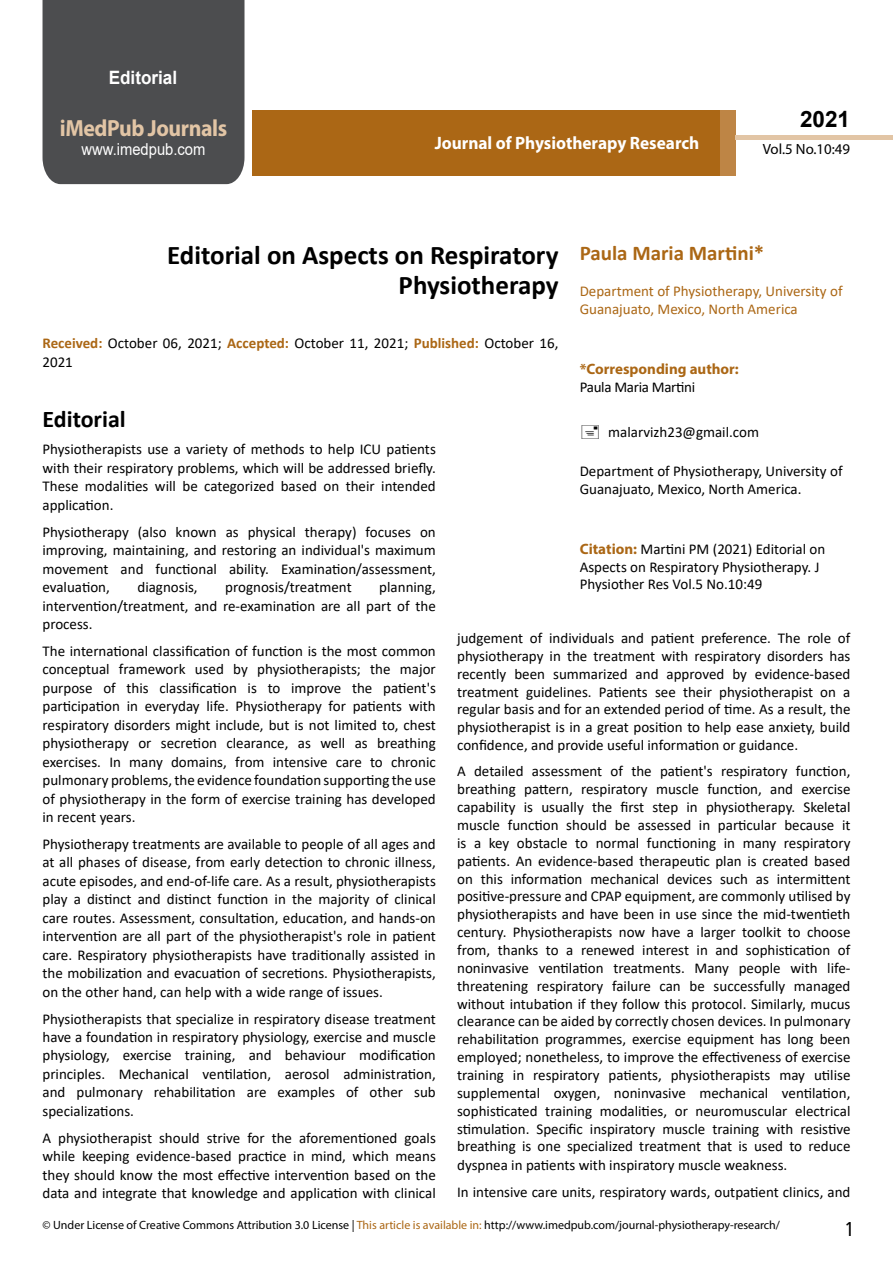
<style>
.page{position:relative;width:893px;height:1263px;background:#fff}
.page>*{position:absolute;margin:0;border:0;box-sizing:border-box;transform-origin:0 0}
.t1{font:700 27px/30px "Calibri";color:#000;text-align:right}
.t2{font:25.5px "Tunga";color:#000}
.t3{font:700 24px "Calibri";color:#000}
.t4{font:700 23.4px "Myriad Pro";letter-spacing:-.02em;color:#e2c5a5;scale:.93 1}
.t5{font:700 22.5px "Arial";color:#000}
.t6{font:700 21px "Calibri";color:#ab6715}
.t7{font:700 18.45px "Arial";color:#fff;scale:.93 1}
.t8{font:700 18px "Myriad Pro";color:#fff;scale:.96 1}
.t9{font:16.5px "Arial";color:#fff;scale:.89 1}
.t10{font:15px/18.5px "Calibri";color:#000;text-align:justify}
.t11{font:15px/18px "Calibri";color:#ab6715}
.t12{font:700 15px "Myriad Pro";color:#ab6715}
.t13{font:15px "Calibri";letter-spacing:-.02em;color:#000}
.t14{font:14.85px "Myriad Pro";color:#000}
.t15{font:12px "Myriad Pro";color:#000}
.s1{font-weight:700;color:#ab6715}
.s2{font-family:"Myriad Pro";font-weight:700;color:#ab6715}
.s3{color:#ab6715}
</style>
<div class="page">
<div style="left:252px;top:110px;width:469px;height:66px;background:#ab6715"></div>
<div style="left:720px;top:110px;width:16px;height:66px;background:#be8545"></div>
<div style="left:43px;top:0;width:201px;height:184px;background:#4c4d4f"></div>
<div style="left:736px;top:135px;width:157px;height:5px;background:#e2c5a5"></div>
<p class="t7" style="left:109px;top:64px;width:75px">Editorial</p>
<h3 class="t4" style="left:60px;top:113px;width:181px">iMedPub Journals</h3>
<p class="t9" style="left:82px;top:138px;width:141px">www.imedpub.com</p>
<p class="t8" style="left:435px;top:132px;width:277px">Journal of Physiotherapy Research</p>
<h3 class="t5" style="left:800px;top:104px;width:52px">2021</h3>
<p class="t14" style="left:763px;top:140px;width:89px">Vol.5 No.10:49</p>
<h3 class="t6" style="left:580px;top:238px;width:186px">Paula Maria Martini*</h3>
<p class="t11" style="left:580px;top:281px;width:264px">Department of Physiotherapy, University of<br>Guanajuato, Mexico, North America</p>
<h1 class="t1" style="left:167px;top:240px;width:393px">Editorial on Aspects on Respiratory<br>Physiotherapy</h1>
<p class="t10" style="left:43px;top:333px;width:517px"><span class="s1">Received:</span> October 06, 2021; <span class="s1">Accepted:</span> October 11, 2021; <span class="s1">Published:</span> October 16,<br>2021</p>
<p class="t12" style="left:580px;top:359px;width:161px">*Corresponding author:</p>
<p class="t13" style="left:580px;top:377px;width:117px">Paula Maria Martini</p>
<p class="t10" style="left:608px;top:422px;width:152px">malarvizh23@gmail.com</p>
<p class="t10" style="left:580px;top:461px;width:264px;line-height:18px">Department of Physiotherapy, University of<br>Guanajuato, Mexico, North America.</p>
<h3 class="t3" style="left:43px;top:402px;width:85px">Editorial</h3>
<p class="t10" style="left:43px;top:440px;width:395px">Physiotherapists use a variety of methods to help ICU patients with their respiratory problems, which will be addressed briefly.<br>These modalities will be categorized based on their intended application.</p>
<p class="t10" style="left:43px;top:522px;width:395px">Physiotherapy (also known as physical therapy) focuses on improving, maintaining, and restoring an individual's maximum movement and functional ability. Examination/assessment, evaluation,</p>
<p class="t10" style="left:580px;top:540px;width:247px;line-height:17.4px;text-align:left"><span class="s2">Citation:</span> Martini PM (2021) Editorial on<br>Aspects on Respiratory Physiotherapy. J<br>Physiother Res Vol.5 No.10:49</p>
<p class="t10" style="left:137px;top:577px;width:62px">diagnosis,</p>
<p class="t10" style="left:225px;top:577px;width:128px">prognosis/treatment</p>
<p class="t10" style="left:43px;top:577px;width:395px;text-indent:337px">planning, intervention/treatment, and re-examination are all part of the process.</p>
<p class="t10" style="left:43px;top:641px;width:395px">The international classification of function is the most common conceptual framework used by physiotherapists; the major purpose of this classification is to improve the patient's participation in everyday life. Physiotherapy for patients with respiratory disorders might include, but is not limited to, chest physiotherapy or secretion clearance, as well as breathing exercises. In many domains, from intensive care to chronic pulmonary problems, the evidence foundation supporting the use of physiotherapy in the form of exercise training has developed in recent years.</p>
<p class="t10" style="left:43px;top:834px;width:395px">Physiotherapy treatments are available to people of all ages and at all phases of disease, from early detection to chronic illness, acute episodes, and end-of-life care. As a result, physiotherapists play a distinct and distinct function in the majority of clinical care routes. Assessment, consultation, education, and hands-on intervention are all part of the physiotherapist's role in patient care. Respiratory physiotherapists have traditionally assisted in the mobilization and evacuation of secretions. Physiotherapists, on the other hand, can help with a wide range of issues.</p>
<p class="t10" style="left:43px;top:1009px;width:395px">Physiotherapists that specialize in respiratory disease treatment have a foundation in respiratory physiology, exercise and muscle physiology, exercise training, and behaviour modification principles. Mechanical ventilation, aerosol administration, and pulmonary rehabilitation are examples of other sub specializations.</p>
<p class="t10" style="left:43px;top:1128px;width:395px">A physiotherapist should strive for the aforementioned goals while keeping evidence-based practice in mind, which means they should know the most effective intervention based on the data and integrate that knowledge and application with clinical</p>
<p class="t10" style="left:457px;top:629px;width:395px;line-height:17.9px">judgement of individuals and patient preference. The role of physiotherapy in the treatment with respiratory disorders has recently been summarized and approved by evidence-based treatment guidelines. Patients see their physiotherapist on a regular basis and for an extended period of time. As a result, the physiotherapist is in a great position to help ease anxiety, build confidence, and provide useful information or guidance.</p>
<p class="t10" style="left:457px;top:762px;width:395px;line-height:17.9px">A detailed assessment of the patient's respiratory function, breathing pattern, respiratory muscle function, and exercise capability is usually the first step in physiotherapy. Skeletal muscle function should be assessed in particular because it is a key obstacle to normal functioning in many respiratory patients. An evidence-based therapeutic plan is created based on this information mechanical devices such as intermittent positive-pressure and CPAP equipment, are commonly utilised by physiotherapists and have been in use since the mid-twentieth century. Physiotherapists now have a larger toolkit to choose from, thanks to a renewed interest in and sophistication of noninvasive ventilation treatments. Many people with life&shy;threatening respiratory failure can be successfully managed without intubation if they follow this protocol. Similarly, mucus clearance can be aided by correctly chosen devices. In pulmonary rehabilitation programmes, exercise equipment has long been employed; nonetheless, to improve the effectiveness of exercise training in respiratory patients, physiotherapists may utilise supplemental oxygen, noninvasive mechanical ventilation, sophisticated training modalities, or neuromuscular electrical stimulation. Specific inspiratory muscle training with resistive breathing is one specialized treatment that is used to reduce dyspnea in patients with inspiratory muscle weakness.</p>
<p class="t10" style="left:457px;top:1182px;width:395px">In intensive care units, respiratory wards, outpatient clinics, and</p>
<p class="t15" style="left:43px;top:1218px;width:739px">© Under License of Creative Commons Attribution 3.0 License | <span class="s3">This article is available in:</span> http://www.imedpub.com/journal-physiotherapy-research/</p>
<h2 class="t2" style="left:846px;top:1212px;width:9px">1</h2>
</div>
